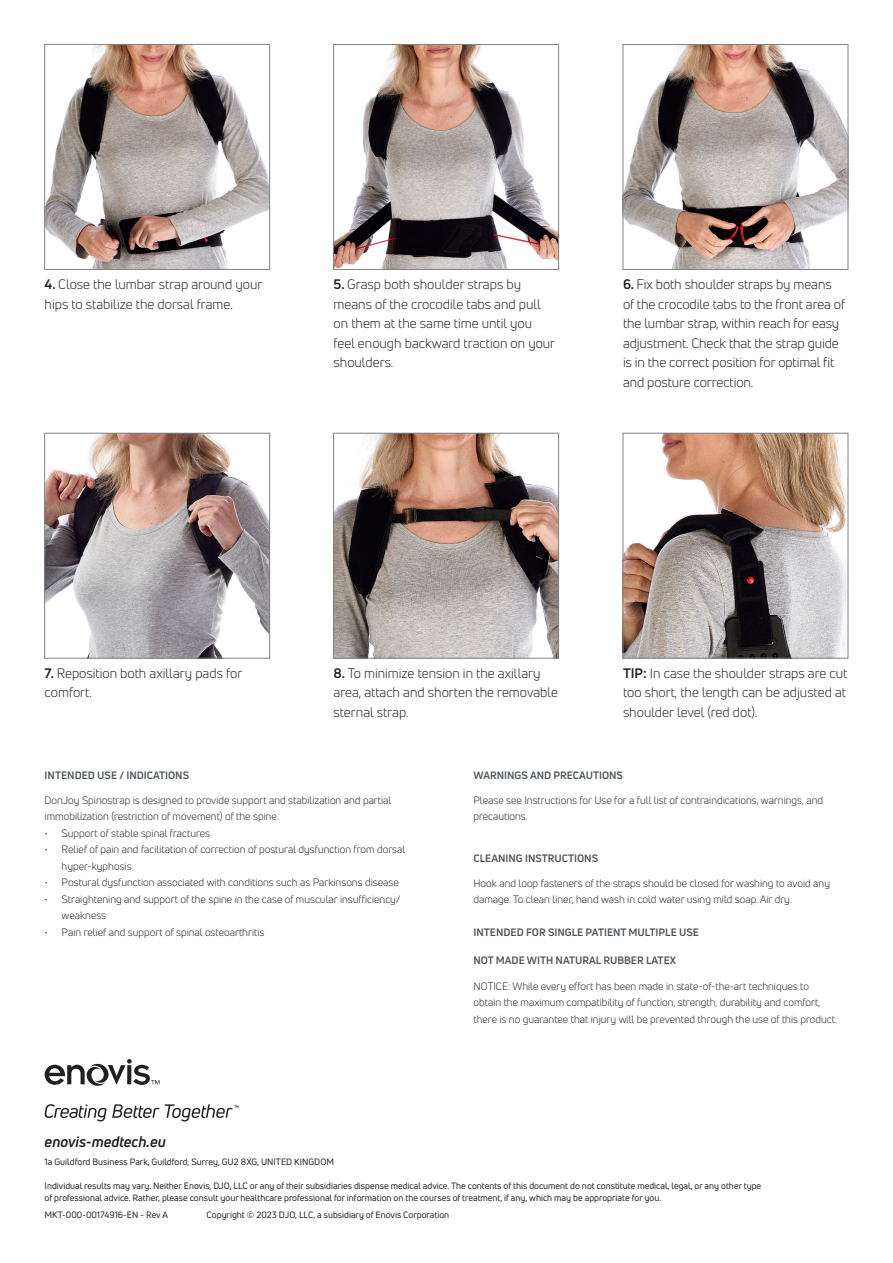
<style>
.page{position:relative;width:893px;height:1263px;background:#fff}
.page>*{position:absolute;margin:0;border:0;box-sizing:border-box;transform-origin:0 0}
.t1{font:italic 700 15px "Uni Neue";color:#231f20}
.t2{font:13.5px/19.5px "Uni Neue";color:#231f20}
.t3{font:10.5px/16.5px "Uni Neue";color:#231f20}
.t4{font:700 10.5px "Uni Neue";color:#4b5156}
.t5{font:9px/12px "Uni Neue";color:#231f20}
.s1{font-weight:700}
</style>
<div class="page">
<img style="left:46px;top:435px;width:222px;height:221px">
<div style="left:44px;top:433px;width:226px;height:225px;border:1px solid #808285"></div>
<svg style="left:45px;top:1059px;width:114px;height:27px"></svg>
<svg style="left:44px;top:1104px;width:115px;height:17px"></svg>
<svg style="left:165px;top:1104px;width:74px;height:17px"></svg>
<img style="left:335px;top:46px;width:222px;height:222px">
<div style="left:333px;top:44px;width:226px;height:226px;border:1px solid #808285"></div>
<img style="left:625px;top:46px;width:221px;height:222px">
<div style="left:623px;top:44px;width:225px;height:226px;border:1px solid #808285"></div>
<img style="left:335px;top:435px;width:222px;height:221px">
<div style="left:333px;top:433px;width:226px;height:225px;border:1px solid #808285"></div>
<img style="left:46px;top:46px;width:222px;height:222px">
<div style="left:44px;top:44px;width:226px;height:226px;border:1px solid #808285"></div>
<img style="left:625px;top:435px;width:221px;height:221px">
<div style="left:623px;top:433px;width:225px;height:225px;border:1px solid #808285"></div>
<p class="t2" style="left:45px;top:274px;width:219px"><span class="s1">4.</span> Close the lumbar strap around your hips to stabilize the dorsal frame.</p>
<p class="t2" style="left:334px;top:275px;width:223px"><span class="s1">5.</span> Grasp both shoulder straps by means of the crocodile tabs and pull on them at the same time until you feel enough backward traction on your shoulders.</p>
<p class="t2" style="left:623px;top:275px;width:224px"><span class="s1">6.</span> Fix both shoulder straps by means of the crocodile tabs to the front area of the lumbar strap, within reach for easy adjustment. Check that the strap guide is in the correct position for optimal fit and posture correction.</p>
<p class="t2" style="left:45px;top:663px;width:199px"><span class="s1">7.</span> Reposition both axillary pads for comfort.</p>
<p class="t2" style="left:334px;top:663px;width:226px"><span class="s1">8.</span> To minimize tension in the axillary area, attach and shorten the removable sternal strap.</p>
<p class="t2" style="left:623px;top:663px;width:226px;text-align:justify"><span class="s1">TIP:</span> In case the shoulder straps are cut too short, the length can be adjusted at shoulder level (red dot).</p>
<p class="t4" style="left:45px;top:769px;width:146px">INTENDED USE / INDICATIONS</p>
<p class="t3" style="left:45px;top:792px;width:348px">DonJoy Spinostrap is designed to provide support and stabilization and partial immobilization (restriction of movement) of the spine.</p>
<p class="t3" style="left:45px;top:825px;width:167px">• Support of stable spinal fractures</p>
<p class="t3" style="left:62px;top:841px;width:345px;text-indent:-17px">• Relief of pain and facilitation of correction of postural dysfunction from dorsal hyper-kyphosis</p>
<p class="t3" style="left:45px;top:874px;width:356px">• Postural dysfunction associated with conditions such as Parkinsons disease</p>
<p class="t3" style="left:62px;top:891px;width:340px;text-indent:-17px">• Straightening and support of the spine in the case of muscular insufficiency/ weakness</p>
<p class="t3" style="left:45px;top:924px;width:221px">• Pain relief and support of spinal osteoarthritis</p>
<p class="t4" style="left:473px;top:769px;width:151px">WARNINGS AND PRECAUTIONS</p>
<p class="t3" style="left:473px;top:792px;width:351px">Please see Instructions for Use for a full list of contraindications, warnings, and precautions.</p>
<p class="t4" style="left:473px;top:852px;width:126px">CLEANING INSTRUCTIONS</p>
<p class="t3" style="left:473px;top:875px;width:358px">Hook and loop fasteners of the straps should be closed for washing to avoid any damage. To clean liner, hand wash in cold water using mild soap. Air dry.</p>
<p class="t4" style="left:473px;top:926px;width:227px">INTENDED FOR SINGLE PATIENT MULTIPLE USE</p>
<p class="t4" style="left:473px;top:954px;width:204px">NOT MADE WITH NATURAL RUBBER LATEX</p>
<p class="t3" style="left:473px;top:977px;width:365px">NOTICE: While every effort has been made in state-of-the-art techniques to obtain the maximum compatibility of function, strength, durability and comfort, there is no guarantee that injury will be prevented through the use of this product.</p>
<p class="t1" style="left:45px;top:1132px;width:123px">enovis-medtech.eu</p>
<p class="t5" style="left:45px;top:1179px;width:718px">Individual results may vary. Neither Enovis, DJO, LLC or any of their subsidiaries dispense medical advice. The contents of this document do not constitute medical, legal, or any other type of professional advice. Rather, please consult your healthcare professional for information on the courses of treatment, if any, which may be appropriate for you.</p>
<p class="t5" style="left:45px;top:1209px;width:125px">MKT-000-00174916-EN - Rev A</p>
<p class="t5" style="left:207px;top:1209px;width:244px">Copyright © 2023 DJO, LLC, a subsidiary of Enovis Corporation</p>
<p class="t5" style="left:45px;top:1156px;width:291px">1a Guildford Business Park, Guildford, Surrey, GU2 8XG, UNITED KINGDOM</p>
</div>
